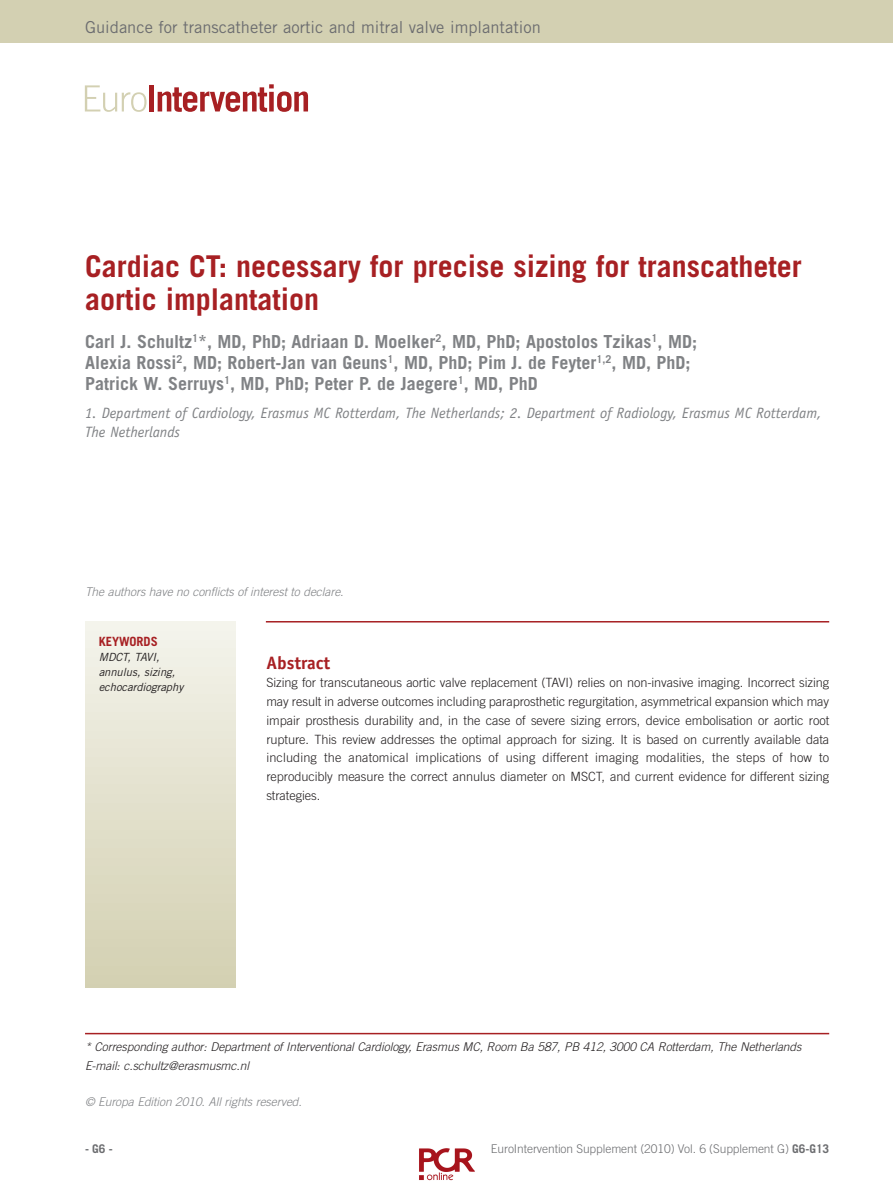
<style>
.page{position:relative;width:893px;height:1191px;background:#fff}
.page>*{position:absolute;margin:0;border:0;box-sizing:border-box;transform-origin:0 0}
.t1{font:700 30px/33px "Trade Gothic LT Std";color:#a72023}
.t2{font:700 18px/21px "Trade Gothic LT Std";color:#808285}
.t3{font:700 18px "Officina Sans Std";color:#a72023}
.t4{font:16.5px "Trade Gothic LT Std";color:#6c6d70}
.t5{font:italic 15px/19.5px "Officina Sans Std";color:#808285}
.t6{font:300 12.75px/18.8px "Trade Gothic LT Std";letter-spacing:-.005em;color:#231f20;text-align:justify}
.t7{font:700 12.75px "Trade Gothic LT Std";letter-spacing:-.005em;color:#a72023}
.t8{font:italic 300 12px/18.8px "Trade Gothic LT Std";letter-spacing:-.005em;color:#231f20}
.t9{font:italic 300 12px "Trade Gothic LT Std";letter-spacing:-.005em;color:#808285}
.t10{font:300 12px "Trade Gothic LT Std";letter-spacing:-.005em;color:#6c6d70}
.t11{font:700 12px "Trade Gothic LT Std";color:#6c6d70}
.t12{font:italic 11.25px/15px "Trade Gothic LT Std";letter-spacing:-.005em;color:#231f20}
.s1{font-weight:700}
</style>
<div class="page">
<div style="left:0;top:0;width:893px;height:43px;background:#d3d0b2"></div>
<svg style="left:85px;top:85px;width:62px;height:27px"></svg>
<div style="left:149px;top:85px;width:5px;height:26px;background:#a72023"></div>
<svg style="left:158px;top:84px;width:150px;height:28px"></svg>
<div style="left:85px;top:622px;width:150px;height:365px;background:linear-gradient(to bottom,#f4f3eb,#d3cfb0)"></div>
<hr style="left:266px;top:621px;width:563px;height:1px;background:#a72023">
<hr style="left:85px;top:1032px;width:744px;height:2px;background:#a72023">
<img style="left:419px;top:1148px;width:56px;height:33px">
<p class="t4" style="left:85px;top:18px;width:457px">Guidance for transcatheter aortic and mitral valve implantation</p>
<h1 class="t1" style="left:85px;top:252px;width:718px">Cardiac CT: necessary for precise sizing for transcatheter aortic implantation</h1>
<h2 class="t2" style="left:85px;top:333px;width:614px">Carl J. Schultz<sup>1</sup>*, MD, PhD; Adriaan D. Moelker<sup>2</sup>, MD, PhD; Apostolos Tzikas<sup>1</sup>, MD;<br>Alexia Rossi<sup>2</sup>, MD; Robert-Jan van Geuns<sup>1</sup>, MD, PhD; Pim J. de Feyter<sup>1,2</sup>, MD, PhD;<br>Patrick W. Serruys<sup>1</sup>, MD, PhD; Peter P. de Jaegere<sup>1</sup>, MD, PhD</h2>
<p class="t5" style="left:85px;top:404px;width:738px">1. Department of Cardiology, Erasmus MC Rotterdam, The Netherlands; 2. Department of Radiology, Erasmus MC Rotterdam,<br>The Netherlands</p>
<p class="t9" style="left:85px;top:588px;width:260px">The authors have no conflicts of interest to declare.</p>
<p class="t7" style="left:99px;top:637px;width:61px">KEYWORDS</p>
<p class="t12" style="left:99px;top:650px;width:86px">MDCT, TAVI, annulus, sizing, echocardiography</p>
<h2 class="t3" style="left:266px;top:655px;width:65px">Abstract</h2>
<p class="t6" style="left:266px;top:674px;width:564px">Sizing for transcutaneous aortic valve replacement (TAVI) relies on non-invasive imaging. Incorrect sizing may result in adverse outcomes including paraprosthetic regurgitation, asymmetrical expansion which may impair prosthesis durability and, in the case of severe sizing errors, device embolisation or aortic root rupture. This review addresses the optimal approach for sizing. It is based on currently available data including the anatomical implications of using different imaging modalities, the steps of how to reproducibly measure the correct annulus diameter on MSCT, and current evidence for different sizing strategies.</p>
<p class="t8" style="left:85px;top:1038px;width:718px">* Corresponding author: Department of Interventional Cardiology, Erasmus MC, Room Ba 587, PB 412, 3000 CA Rotterdam, The Netherlands<br>E-mail: c.schultz@erasmusmc.nl</p>
<p class="t9" style="left:85px;top:1097px;width:218px">© Europa Edition 2010. All rights reserved.</p>
<p class="t11" style="left:85px;top:1144px;width:29px">- G6 -</p>
<p class="t10" style="left:491px;top:1144px;width:340px">EuroIntervention Supplement (2010) Vol. 6 (Supplement G) <span class="s1">G6-G13</span></p>
</div>
